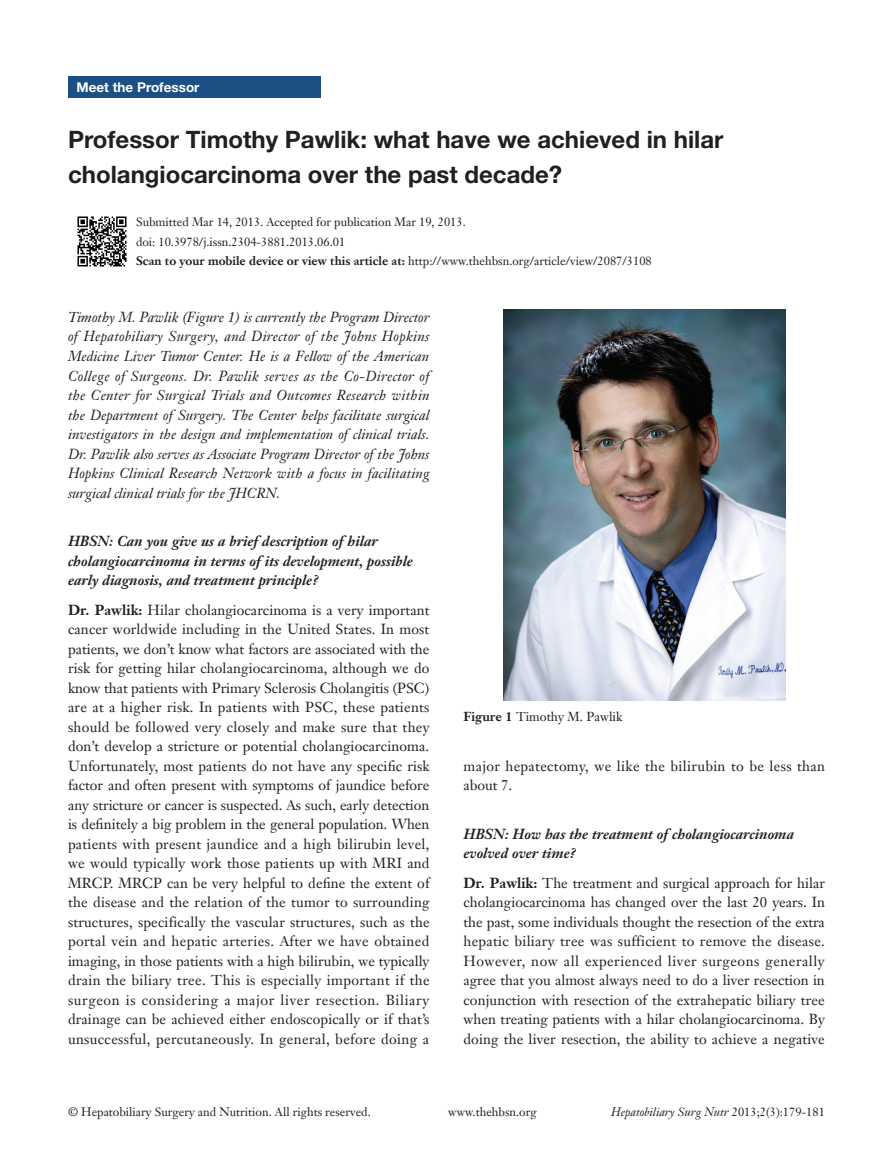
<style>
.page{position:relative;width:893px;height:1170px;background:#fff}
.page>*{position:absolute;margin:0;border:0;box-sizing:border-box;transform-origin:0 0}
.t1{font:700 24px/34.5px "Helvetica Neue LT Pro";color:#231f20}
.t2{font:14.25px/19.5px "Janson Text LT";letter-spacing:.025em;color:#231f20;text-align:justify}
.t3{font:italic 14.25px/19.5px "Janson Text LT";color:#231f20;text-align:justify}
.二级标题斜体-6_5{font:italic 700 14.25px/19.5px "Janson Text LT";color:#231f20}
.t4{font:700 13.5px "Helvetica Neue LT Pro";color:#fff}
.t5{font:12.75px "Janson Text LT";color:#231f20}
.t6{font:12px "Janson Text LT";color:#231f20}
.t7{font:italic 12px "Janson Text LT";color:#231f20}
.s1{font-weight:700}
.s2{font-style:normal}
</style>
<div class="page">
<div style="left:68px;top:77px;width:252px;height:21px;background:#1c5085"></div>
<img style="left:503px;top:309px;width:282px;height:392px">
<img style="left:77px;top:216px;width:50px;height:51px">
<p class="t4" style="left:77px;top:79px;width:125px">Meet the Professor</p>
<p class="t1" style="left:68px;top:122px;width:657px">Professor Timothy Pawlik: what have we achieved in hilar cholangiocarcinoma over the past decade?</p>
<p class="t6" style="left:136px;top:215px;width:331px">Submitted Mar 14, 2013. Accepted for publication Mar 19, 2013.</p>
<p class="t6" style="left:136px;top:234px;width:211px">doi: 10.3978/j.issn.2304-3881.2013.06.01</p>
<p class="t6" style="left:136px;top:254px;width:517px"><span class="s1">Scan to your mobile device or view this article at:</span> http://www.thehbsn.org/article/view/2087/3108</p>
<p class="t3" style="left:68px;top:307px;width:363px">Timothy M. Pawlik (Figure 1) is currently the Program Director of Hepatobiliary Surgery, and Director of the Johns Hopkins Medicine Liver Tumor Center. He is a Fellow of the American College of Surgeons. Dr. Pawlik serves as the Co-Director of the Center for Surgical Trials and Outcomes Research within the Department of Surgery. The Center helps facilitate surgical investigators in the design and implementation of clinical trials.<br>Dr. Pawlik also serves as Associate Program Director of the Johns Hopkins Clinical Research Network with a focus in facilitating surgical clinical trials for the JHCRN.</p>
<p class="二级标题斜体-6_5" style="left:68px;top:531px;width:346px">HBSN: Can you give us a brief description of hilar cholangiocarcinoma in terms of its development, possible early diagnosis, and treatment principle?</p>
<p class="t2" style="left:68px;top:599px;width:363px"><span class="s1">Dr. Pawlik:</span> Hilar cholangiocarcinoma is a very important cancer worldwide including in the United States. In most patients, we don’t know what factors are associated with the risk for getting hilar cholangiocarcinoma, although we do know that patients with Primary Sclerosis Cholangitis (PSC) are at a higher risk. In patients with PSC, these patients should be followed very closely and make sure that they don’t develop a stricture or potential cholangiocarcinoma.<br>Unfortunately, most patients do not have any specific risk factor and often present with symptoms of jaundice before any stricture or cancer is suspected. As such, early detection is definitely a big problem in the general population. When patients with present jaundice and a high bilirubin level, we would typically work those patients up with MRI and MRCP. MRCP can be very helpful to define the extent of the disease and the relation of the tumor to surrounding structures, specifically the vascular structures, such as the portal vein and hepatic arteries. After we have obtained imaging, in those patients with a high bilirubin, we typically drain the biliary tree. This is especially important if the surgeon is considering a major liver resection. Biliary drainage can be achieved either endoscopically or if that’s unsuccessful, percutaneously. In general, before doing a</p>
<p class="t5" style="left:463px;top:708px;width:160px"><span class="s1">Figure 1</span> Timothy M. Pawlik</p>
<p class="t2" style="left:463px;top:755px;width:363px">major hepatectomy, we like the bilirubin to be less than about 7.</p>
<p class="二级标题斜体-6_5" style="left:463px;top:824px;width:332px">HBSN: How has the treatment of cholangiocarcinoma evolved over time?</p>
<p class="t2" style="left:463px;top:872px;width:363px"><span class="s1">Dr. Pawlik:</span> The treatment and surgical approach for hilar cholangiocarcinoma has changed over the last 20 years. In the past, some individuals thought the resection of the extra hepatic biliary tree was sufficient to remove the disease.<br>However, now all experienced liver surgeons generally agree that you almost always need to do a liver resection in conjunction with resection of the extrahepatic biliary tree when treating patients with a hilar cholangiocarcinoma. By doing the liver resection, the ability to achieve a negative</p>
<p class="t6" style="left:68px;top:1104px;width:304px">© Hepatobiliary Surgery and Nutrition. All rights reserved.</p>
<p class="t6" style="left:448px;top:1104px;width:90px">www.thehbsn.org</p>
<p class="t7" style="left:611px;top:1104px;width:215px">Hepatobiliary Surg Nutr <span class="s2">2013;2(3):179-181</span></p>
</div>
